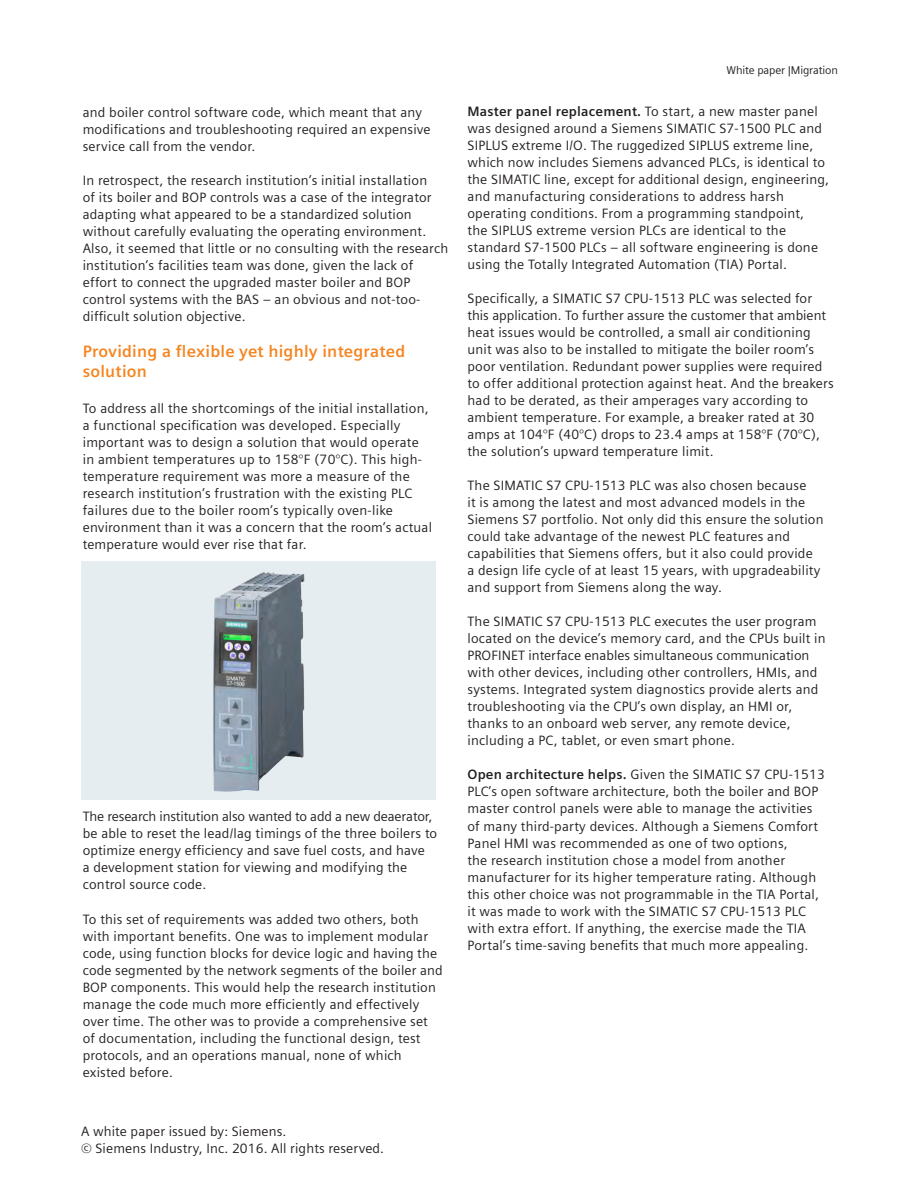
<style>
.page{position:relative;width:918px;height:1188px;background:#fff}
.page>*{position:absolute;margin:0;border:0;box-sizing:border-box;transform-origin:0 0}
.t1{font:700 16.5px/19.5px "Siemens Sans OT";letter-spacing:.015em;color:#f58520}
._03__URL_sector_clai{font:13.5px/17px "Siemens Sans OT";letter-spacing:.015em;color:#231f20}
._04__Copy___9pt_4mm{font:11.25px "Siemens Sans OT";letter-spacing:-.01em;color:#231f20}
.s1{font-weight:700}
</style>
<div class="page">
<div style="left:81px;top:562px;width:355px;height:238px;background:#e5edf1"></div>
<img style="left:213px;top:572px;width:92px;height:220px">
<p class="_03__URL_sector_clai" style="left:83px;top:104px;width:341px">and boiler control software code, which meant that any</p>
<p class="_03__URL_sector_clai" style="left:83px;top:121px;width:350px">modifications and troubleshooting required an expensive service call from the vendor.</p>
<p class="_03__URL_sector_clai" style="left:83px;top:172px;width:367px">In retrospect, the research institution’s initial installation<br>of its boiler and BOP controls was a case of the integrator adapting what appeared to be a standardized solution without carefully evaluating the operating environment.<br>Also, it seemed that little or no consulting with the research institution’s facilities team was done, given the lack of</p>
<p class="_03__URL_sector_clai" style="left:83px;top:274px;width:329px">effort to connect the upgraded master boiler and BOP</p>
<p class="_03__URL_sector_clai" style="left:83px;top:291px;width:339px">control systems with the BAS – an obvious and not-too-</p>
<p class="_03__URL_sector_clai" style="left:83px;top:308px;width:164px">difficult solution objective.</p>
<p class="t1" style="left:83px;top:342px;width:324px">Providing a flexible yet highly integrated solution</p>
<p class="_03__URL_sector_clai" style="left:83px;top:400px;width:351px">To address all the shortcomings of the initial installation, a functional specification was developed. Especially important was to design a solution that would operate in ambient temperatures up to 158°F (70°C). This high&shy;temperature requirement was more a measure of the research institution’s frustration with the existing PLC failures due to the boiler room’s typically oven-like environment than it was a concern that the room’s actual temperature would ever rise that far.</p>
<p class="_03__URL_sector_clai" style="left:83px;top:808px;width:356px">The research institution also wanted to add a new deaerator, be able to reset the lead/lag timings of the three boilers to optimize energy efficiency and save fuel costs, and have<br>a development station for viewing and modifying the control source code.</p>
<p class="_03__URL_sector_clai" style="left:83px;top:910px;width:337px">To this set of requirements was added two others, both</p>
<p class="_03__URL_sector_clai" style="left:83px;top:927px;width:362px">with important benefits. One was to implement modular code, using function blocks for device logic and having the code segmented by the network segments of the boiler and</p>
<p class="_03__URL_sector_clai" style="left:83px;top:978px;width:355px">BOP components. This would help the research institution manage the code much more efficiently and effectively over time. The other was to provide a comprehensive set of documentation, including the functional design, test protocols, and an operations manual, none of which existed before.</p>
<p class="_03__URL_sector_clai" style="left:81px;top:1123px;width:207px">A white paper issued by: Siemens.</p>
<p class="_03__URL_sector_clai" style="left:81px;top:1140px;width:305px">© Siemens Industry, Inc. 2016. All rights reserved.</p>
<p class="_04__Copy___9pt_4mm" style="left:727px;top:64px;width:113px">White paper |Migration</p>
<p class="_03__URL_sector_clai" style="left:468px;top:103px;width:363px"><span class="s1">Master panel replacement.</span> To start, a new master panel was designed around a Siemens SIMATIC S7-1500 PLC and SIPLUS extreme I/O. The ruggedized SIPLUS extreme line, which now includes Siemens advanced PLCs, is identical to the SIMATIC line, except for additional design, engineering, and manufacturing considerations to address harsh operating conditions. From a programming standpoint,<br>the SIPLUS extreme version PLCs are identical to the standard S7-1500 PLCs – all software engineering is done using the Totally Integrated Automation (TIA) Portal.</p>
<p class="_03__URL_sector_clai" style="left:468px;top:290px;width:368px">Specifically, a SIMATIC S7 CPU-1513 PLC was selected for this application. To further assure the customer that ambient heat issues would be controlled, a small air conditioning unit was also to be installed to mitigate the boiler room’s poor ventilation. Redundant power supplies were required to offer additional protection against heat. And the breakers had to be derated, as their amperages vary according to ambient temperature. For example, a breaker rated at 30 amps at 104°F (40°C) drops to 23.4 amps at 158°F (70°C), the solution’s upward temperature limit.</p>
<p class="_03__URL_sector_clai" style="left:468px;top:477px;width:340px">The SIMATIC S7 CPU-1513 PLC was also chosen because it is among the latest and most advanced models in the</p>
<p class="_03__URL_sector_clai" style="left:468px;top:511px;width:358px">Siemens S7 portfolio. Not only did this ensure the solution could take advantage of the newest PLC features and capabilities that Siemens offers, but it also could provide<br>a design life cycle of at least 15 years, with upgradeability and support from Siemens along the way.</p>
<p class="_03__URL_sector_clai" style="left:468px;top:613px;width:360px">The SIMATIC S7 CPU-1513 PLC executes the user program located on the device’s memory card, and the CPUs built in PROFINET interface enables simultaneous communication with other devices, including other controllers, HMIs, and systems. Integrated system diagnostics provide alerts and troubleshooting via the CPU’s own display, an HMI or, thanks to an onboard web server, any remote device, including a PC, tablet, or even smart phone.</p>
<p class="_03__URL_sector_clai" style="left:468px;top:766px;width:359px"><span class="s1">Open architecture helps.</span> Given the SIMATIC S7 CPU-1513<br>PLC’s open software architecture, both the boiler and BOP master control panels were able to manage the activities of many third-party devices. Although a Siemens Comfort Panel HMI was recommended as one of two options,<br>the research institution chose a model from another manufacturer for its higher temperature rating. Although this other choice was not programmable in the TIA Portal, it was made to work with the SIMATIC S7 CPU-1513 PLC with extra effort. If anything, the exercise made the TIA Portal’s time-saving benefits that much more appealing.</p>
</div>
